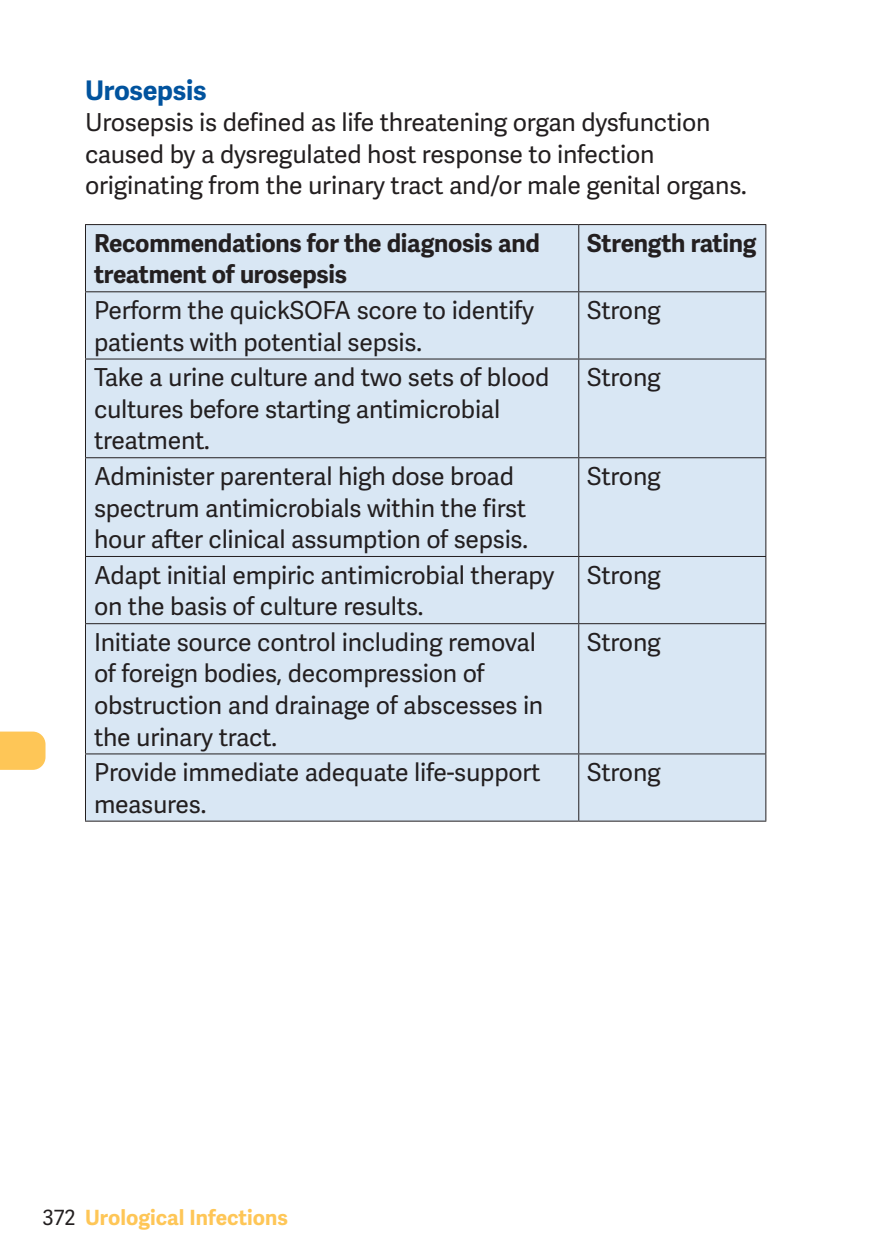
<style>
.page{position:relative;width:893px;height:1259px;background:#fff}
.page>*{position:absolute;margin:0;border:0;box-sizing:border-box;transform-origin:0 0}
.t1{font:700 27px "Adelle Sans";letter-spacing:-.01em;color:#01539e}
.t2{font:24.6px/31.5px "Adelle Sans";letter-spacing:-.01em;color:#231f20}
.t3{font:700 24.6px/31.5px "Adelle Sans";letter-spacing:-.01em;color:#231f20}
.t4{font:700 21px "Adelle Sans";color:#fec657}
.s1{font-weight:400;color:#231f20}
</style>
<div class="page">
<svg style="left:0;top:731px;width:46px;height:39px;background:#fec962"></svg>
<div style="left:86px;top:225px;width:679px;height:595px;background:#d9e7f4"></div>
<hr style="left:85px;top:224px;width:494px;height:1px;background:#231f20">
<hr style="left:85px;top:225px;width:1px;height:66px;background:#231f20">
<hr style="left:579px;top:224px;width:187px;height:1px;background:#231f20">
<hr style="left:765px;top:225px;width:1px;height:66px;background:#231f20">
<hr style="left:85px;top:291px;width:494px;height:1px;background:#231f20">
<hr style="left:85px;top:292px;width:1px;height:66px;background:#231f20">
<hr style="left:579px;top:291px;width:187px;height:1px;background:#231f20">
<hr style="left:765px;top:292px;width:1px;height:66px;background:#231f20">
<hr style="left:85px;top:359px;width:1px;height:98px;background:#231f20">
<hr style="left:765px;top:359px;width:1px;height:98px;background:#231f20">
<hr style="left:85px;top:458px;width:1px;height:98px;background:#231f20">
<hr style="left:765px;top:458px;width:1px;height:98px;background:#231f20">
<hr style="left:85px;top:557px;width:1px;height:66px;background:#231f20">
<hr style="left:765px;top:557px;width:1px;height:66px;background:#231f20">
<hr style="left:85px;top:624px;width:1px;height:129px;background:#231f20">
<hr style="left:765px;top:624px;width:1px;height:129px;background:#231f20">
<hr style="left:85px;top:754px;width:1px;height:66px;background:#231f20">
<hr style="left:765px;top:754px;width:1px;height:66px;background:#231f20">
<hr style="left:85px;top:820px;width:494px;height:1px;background:#231f20">
<hr style="left:579px;top:820px;width:187px;height:1px;background:#231f20">
<hr style="left:578px;top:225px;width:1px;height:66px;background:#231f20">
<hr style="left:578px;top:292px;width:1px;height:66px;background:#231f20">
<hr style="left:85px;top:358px;width:494px;height:1px;background:#231f20">
<hr style="left:579px;top:358px;width:187px;height:1px;background:#231f20">
<hr style="left:578px;top:359px;width:1px;height:98px;background:#231f20">
<hr style="left:85px;top:457px;width:494px;height:1px;background:#231f20">
<hr style="left:579px;top:457px;width:187px;height:1px;background:#231f20">
<hr style="left:578px;top:458px;width:1px;height:98px;background:#231f20">
<hr style="left:85px;top:556px;width:494px;height:1px;background:#231f20">
<hr style="left:579px;top:556px;width:187px;height:1px;background:#231f20">
<hr style="left:578px;top:557px;width:1px;height:66px;background:#231f20">
<hr style="left:85px;top:623px;width:494px;height:1px;background:#231f20">
<hr style="left:579px;top:623px;width:187px;height:1px;background:#231f20">
<hr style="left:578px;top:624px;width:1px;height:129px;background:#231f20">
<hr style="left:85px;top:753px;width:494px;height:1px;background:#231f20">
<hr style="left:579px;top:753px;width:187px;height:1px;background:#231f20">
<hr style="left:578px;top:754px;width:1px;height:66px;background:#231f20">
<p class="t1" style="left:85px;top:74px;width:123px">Urosepsis</p>
<p class="t2" style="left:85px;top:107px;width:663px">Urosepsis is defined as life threatening organ dysfunction caused by a dysregulated host response to infection originating from the urinary tract and/or male genital organs.</p>
<p class="t3" style="left:94px;top:228px;width:447px">Recommendations for the diagnosis and treatment of urosepsis</p>
<p class="t3" style="left:587px;top:228px;width:171px">Strength rating</p>
<p class="t2" style="left:94px;top:295px;width:441px">Perform the quickSOFA score to identify patients with potential sepsis.</p>
<p class="t2" style="left:587px;top:295px;width:75px">Strong</p>
<p class="t2" style="left:94px;top:362px;width:457px">Take a urine culture and two sets of blood cultures before starting antimicrobial treatment.</p>
<p class="t2" style="left:587px;top:362px;width:75px">Strong</p>
<p class="t2" style="left:94px;top:461px;width:436px">Administer parenteral high dose broad spectrum antimicrobials within the first hour after clinical assumption of sepsis.</p>
<p class="t2" style="left:587px;top:461px;width:75px">Strong</p>
<p class="t2" style="left:94px;top:560px;width:462px">Adapt initial empiric antimicrobial therapy on the basis of culture results.</p>
<p class="t2" style="left:587px;top:560px;width:75px">Strong</p>
<p class="t2" style="left:94px;top:627px;width:451px">Initiate source control including removal of foreign bodies, decompression of obstruction and drainage of abscesses in the urinary tract.</p>
<p class="t2" style="left:587px;top:627px;width:75px">Strong</p>
<p class="t2" style="left:94px;top:757px;width:448px">Provide immediate adequate life-support measures.</p>
<p class="t2" style="left:587px;top:757px;width:75px">Strong</p>
<p class="t4" style="left:43px;top:1204px;width:247px"><span class="s1">372</span> Urological Infections</p>
</div>
